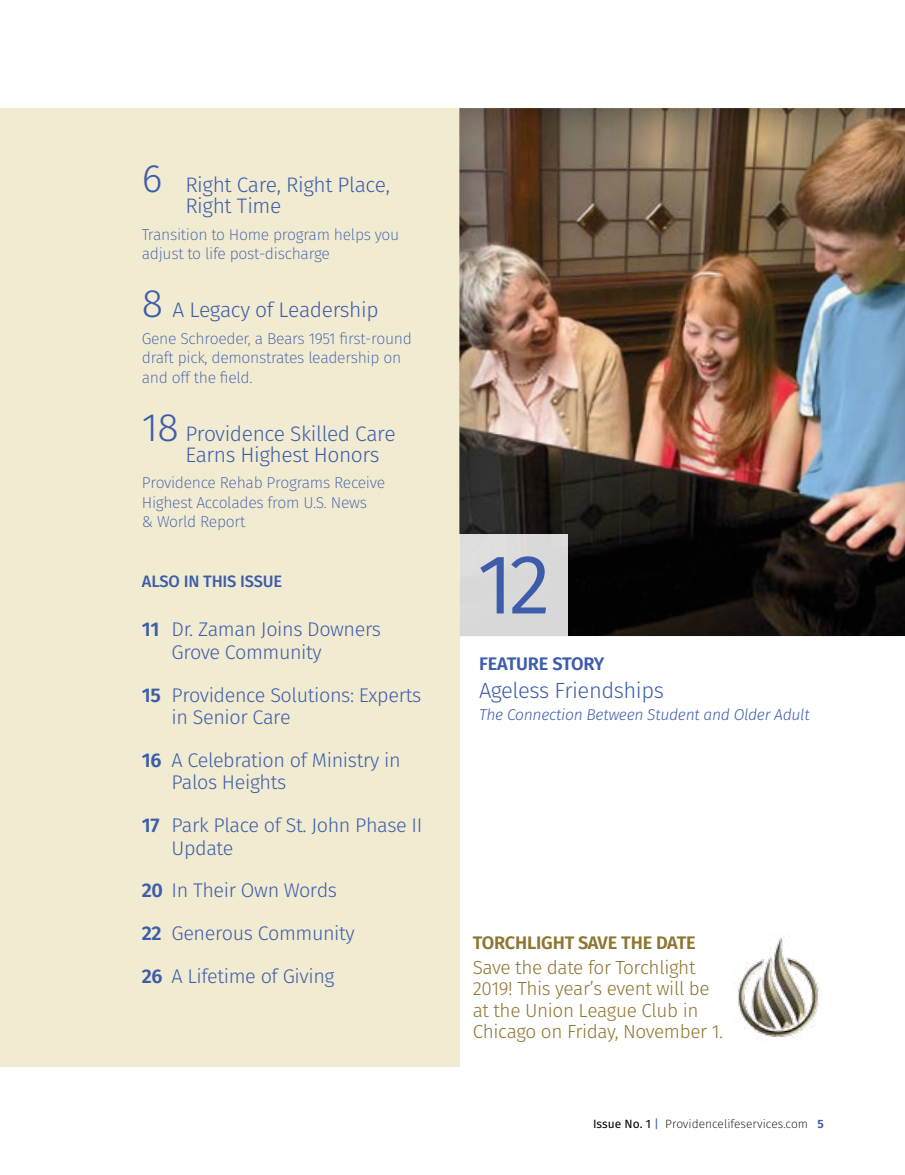
<style>
.page{position:relative;width:905px;height:1175px;background:#fff}
.page>*{position:absolute;margin:0;border:0;box-sizing:border-box;transform-origin:0 0}
.t1{font:84.3px "Fira Sans";color:#3d5dab}
.t2{font:76.95px "Fira Sans";color:#3d5dab}
.t3{font:300 21.9px "Fira Sans";letter-spacing:-.02em;color:#3d5dab}
.t4{font:300 21px/21px "Fira Sans";letter-spacing:-.02em;color:#3d5dab}
.t5{font:300 19.8px/22.5px "Fira Sans";letter-spacing:-.02em;color:#3d5dab}
.t6{font:300 18.9px/21.5px "Fira Sans";letter-spacing:-.02em;color:#8e7630}
.t7{font:600 18.15px "Fira Sans";letter-spacing:-.01em;color:#8e7630}
.t8{font:600 18.15px "Fira Sans";letter-spacing:-.01em;color:#3d5dab}
.t9{font:500 16.5px "Fira Sans";letter-spacing:-.01em;color:#3d5dab}
.t10{font:200 15.75px/19.5px "Fira Sans";letter-spacing:-.02em;color:#3d5dab}
.t11{font:italic 300 15.6px "Fira Sans";letter-spacing:-.02em;color:#3d5dab}
.t12{font:200 12px "Fira Sans";color:#000}
.s1{font-size:39.6px}
.s2{font-weight:600}
.s3{font-weight:400}
.s4{font-weight:400;color:#3d5dab}
.s5{font-weight:600;color:#3d5dab}
</style>
<div class="page">
<div style="left:0;top:108px;width:459px;height:958px;background:#f1ebd1"></div>
<div style="left:446px;top:97px;width:458px;height:540px;background:#000;opacity:.4"></div>
<div style="left:459px;top:534px;width:109px;height:102px;background:#d8d8d8"></div>
<img style="left:738px;top:934px;width:81px;height:104px">
<h3 class="t4" style="left:185px;top:174px;width:206px;text-indent:-44px"><span class="s1">6</span> Right Care, Right Place,<br>Right Time</h3>
<p class="t10" style="left:142px;top:224px;width:259px">Transition to Home program helps you adjust to life post-discharge</p>
<h3 class="t4" style="left:142px;top:299px;width:238px"><span class="s1">8</span> A Legacy of Leadership</h3>
<p class="t10" style="left:142px;top:328px;width:271px">Gene Schroeder, a Bears 1951 first-round draft pick, demonstrates leadership on and off the field.</p>
<h3 class="t4" style="left:185px;top:423px;width:212px;text-indent:-44px"><span class="s1">18</span> Providence Skilled Care<br>Earns Highest Honors</h3>
<p class="t10" style="left:142px;top:473px;width:245px">Providence Rehab Programs Receive<br>Highest Accolades from U.S. News<br>&amp; World Report</p>
<p class="t9" style="left:142px;top:567px;width:142px">ALSO IN THIS ISSUE</p>
<p class="t5" style="left:171px;top:618px;width:211px;text-indent:-30px"><span class="s2">11</span> Dr. Zaman Joins Downers<br>Grove Community</p>
<p class="t5" style="left:171px;top:683px;width:251px;text-indent:-30px"><span class="s2">15</span> Providence Solutions: Experts in Senior Care</p>
<p class="t5" style="left:171px;top:748px;width:231px;text-indent:-30px"><span class="s2">16</span> A Celebration of Ministry in<br>Palos Heights</p>
<p class="t5" style="left:171px;top:813px;width:245px;text-indent:-30px"><span class="s2">17</span> Park Place of St. John Phase II<br>Update</p>
<p class="t5" style="left:142px;top:869px;width:214px;line-height:42.8px"><span class="s2">20</span> I n Their Own Words<br><span class="s2">22</span> Generous Community<br><span class="s2">26</span> A Lifetime of Giving</p>
<h1 class="t1" style="left:477px;top:521px;width:75px">12</h1>
<h2 class="t2" style="left:472px;top:528px;width:68px">12</h2>
<p class="t8" style="left:479px;top:649px;width:127px">FEATURE STORY</p>
<h3 class="t3" style="left:479px;top:675px;width:186px">Ageless Friendships</h3>
<p class="t11" style="left:479px;top:703px;width:332px">The Connection Between Student and Older Adult</p>
<p class="t7" style="left:473px;top:927px;width:224px">TORCHLIGHT SAVE THE DATE</p>
<p class="t6" style="left:472px;top:956px;width:252px">Save the date for Torchlight<br>2019! This year’s event will be at the Union League Club in<br>Chicago on Friday, November 1.</p>
<p class="t12" style="left:593px;top:1115px;width:232px"><span class="s3">Issue N o. 1</span> <span class="s4">|</span> Providencelifeservices.com <span class="s5">5</span></p>
</div>
